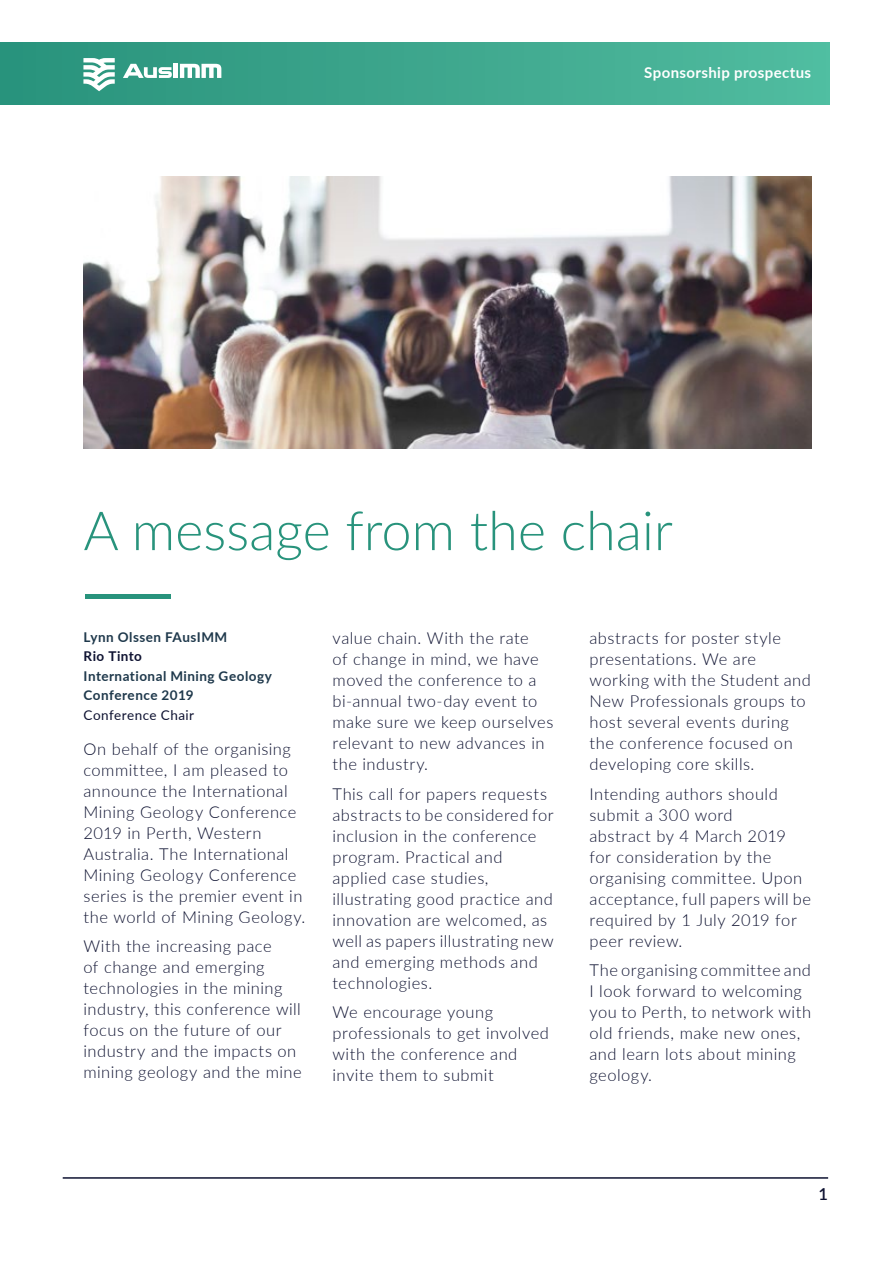
<style>
.page{position:relative;width:893px;height:1263px;background:#fff}
.page>*{position:absolute;margin:0;border:0;box-sizing:border-box;transform-origin:0 0}
.t1{font:300 54px "Lato";color:#28937c}
.t2{font:700 54px "Lato";color:#28937c}
.t3{font:300 16.5px/21px "Lato";letter-spacing:.03em;color:#0e1231}
.t4{font:600 16.5px "Lato";color:#0e1231}
.t5{font:700 15px "Lato";letter-spacing:.025em;color:#fff}
.t6{font:700 13.5px/19.5px "Lato";letter-spacing:.035em;color:#1e384b}
.t7{font:13.5px "Lato";letter-spacing:.035em;color:#0e1231}
.t8{font:700 13.5px "Lato";letter-spacing:.035em;color:#0e1231}
</style>
<div class="page">
<img style="left:83px;top:176px;width:728px;height:272px">
<div style="left:0;top:43px;width:829px;height:61px;background:linear-gradient(to right,#29927b,#51bc9f)"></div>
<svg style="left:180px;top:64px;width:41px;height:14px"></svg>
<hr style="left:174px;top:64px;width:4px;height:14px;background:#fff">
<svg style="left:123px;top:64px;width:49px;height:14px"></svg>
<svg style="left:83px;top:58px;width:32px;height:33px"></svg>
<hr style="left:63px;top:1177px;width:765px;height:2px;background:#0e1231">
<p class="t5" style="left:644px;top:61px;width:168px">Sponsorship prospectus</p>
<h1 class="t1" style="left:83px;top:493px;width:591px">A message from the chair</h1>
<h1 class="t2" style="left:83px;top:531px;width:90px">____</h1>
<p class="t6" style="left:84px;top:626px;width:145px">Lynn Olssen FAusIMM</p>
<p class="t8" style="left:84px;top:646px;width:60px">Rio Tinto</p>
<p class="t6" style="left:84px;top:665px;width:190px">International Mining Geology<br>Conference 2019</p>
<p class="t7" style="left:84px;top:705px;width:112px">Conference Chair</p>
<p class="t3" style="left:83px;top:738px;width:223px">On behalf of the organising committee, I am pleased to announce the International<br>Mining Geology Conference<br>2019 in Perth, Western<br>Australia. The International<br>Mining Geology Conference series is the premier event in the world of Mining Geology.</p>
<p class="t3" style="left:83px;top:935px;width:220px">With the increasing pace<br>of change and emerging technologies in the mining industry, this conference will focus on the future of our industry and the impacts on mining geology and the mine</p>
<p class="t3" style="left:589px;top:627px;width:223px">abstracts for poster style presentations. We are working with the Student and<br>New Professionals groups to host several events during the conference focused on developing core skills.</p>
<p class="t3" style="left:589px;top:782px;width:223px">Intending authors should submit a 300 word<br>abstract by 4 March 2019 for consideration by the organising committee. Upon acceptance, full papers will be required by 1 July 2019 for peer review.</p>
<p class="t3" style="left:589px;top:959px;width:223px">The organising committee and<br>I look forward to welcoming you to Perth, to network with old friends, make new ones, and learn lots about mining geology.</p>
<p class="t3" style="left:332px;top:627px;width:222px">value chain. With the rate<br>of change in mind, we have moved the conference to a bi-annual two-day event to make sure we keep ourselves relevant to new advances in the industry.</p>
<p class="t3" style="left:332px;top:782px;width:223px">This call for papers requests abstracts to be considered for inclusion in the conference program. Practical and applied case studies, illustrating good practice and innovation are welcomed, as well as papers illustrating new and emerging methods and technologies.</p>
<p class="t3" style="left:332px;top:1001px;width:218px">We encourage young professionals to get involved with the conference and invite them to submit</p>
<p class="t4" style="left:819px;top:1182px;width:11px">1</p>
</div>
